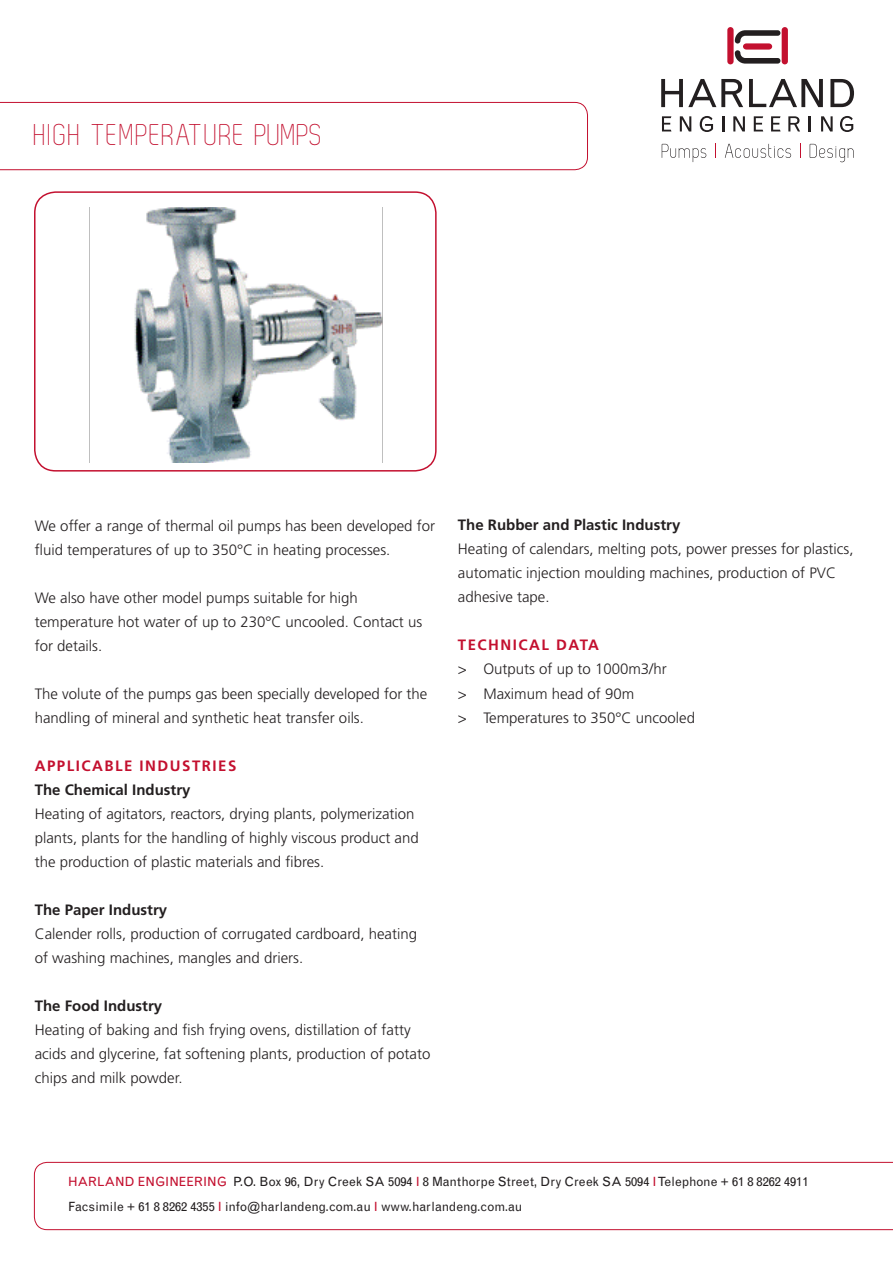
<style>
.page{position:relative;width:893px;height:1263px;background:#fff}
.page>*{position:absolute;margin:0;border:0;box-sizing:border-box;transform-origin:0 0}
.TOP_HEAD{font:300 30px "Zag";letter-spacing:.04em;color:#c3102f}
.body{font:300 15px/24px "Frutiger";color:#231f20}
.body-2{font:700 15px "Frutiger";color:#231f20}
.subhead{font:700 15px "Frutiger";letter-spacing:.1em;color:#c3102f}
.t1{font:12.75px "Grotesque";color:#231f20}
.s1{color:#c3102f}
</style>
<div class="page">
<div style="left:782px;top:27px;width:6px;height:37px;background:#c3102f;border-radius:3px"></div>
<div style="left:743px;top:43px;width:29px;height:7px;background:#c3102f;border-radius:3px"></div>
<div style="left:727px;top:27px;width:7px;height:37px;background:#c3102f;border-radius:3px"></div>
<svg style="left:735px;top:30px;width:45px;height:14px"></svg>
<svg style="left:735px;top:50px;width:45px;height:14px"></svg>
<svg style="left:661px;top:79px;width:193px;height:28px"></svg>
<svg style="left:662px;top:116px;width:9px;height:15px"></svg>
<svg style="left:680px;top:116px;width:11px;height:15px"></svg>
<svg style="left:700px;top:116px;width:13px;height:16px"></svg>
<svg style="left:722px;top:116px;width:2px;height:15px"></svg>
<svg style="left:733px;top:116px;width:12px;height:15px"></svg>
<svg style="left:754px;top:116px;width:9px;height:15px"></svg>
<svg style="left:771px;top:116px;width:10px;height:15px"></svg>
<svg style="left:788px;top:116px;width:12px;height:15px"></svg>
<svg style="left:808px;top:116px;width:2px;height:15px"></svg>
<svg style="left:821px;top:116px;width:12px;height:15px"></svg>
<svg style="left:840px;top:116px;width:13px;height:16px"></svg>
<svg style="left:810px;top:144px;width:44px;height:18px"></svg>
<svg style="left:800px;top:144px;width:1px;height:14px"></svg>
<svg style="left:725px;top:143px;width:66px;height:15px"></svg>
<svg style="left:715px;top:144px;width:1px;height:14px"></svg>
<svg style="left:662px;top:144px;width:44px;height:18px"></svg>
<svg style="left:0;top:102px;width:588px;height:68px"></svg>
<svg style="left:34px;top:1162px;width:859px;height:68px"></svg>
<img style="left:89px;top:208px;width:294px;height:254px">
<div style="left:34px;top:191px;width:403px;height:281px;border:2px solid #c3102f;border-radius:21px"></div>
<p class="TOP_HEAD" style="left:34px;top:118px;width:290px">HIGH TEMPERATURE PUMPS</p>
<p class="body" style="left:35px;top:513px;width:402px">We offer a range of thermal oil pumps has been developed for fluid temperatures of up to 350°C in heating processes.</p>
<p class="body" style="left:35px;top:585px;width:389px">We also have other model pumps suitable for high temperature hot water of up to 230°C uncooled. Contact us for details.</p>
<p class="body" style="left:35px;top:681px;width:394px">The volute of the pumps gas been specially developed for the handling of mineral and synthetic heat transfer oils.</p>
<p class="subhead" style="left:35px;top:756px;width:203px">APPLICABLE INDUSTRIES</p>
<p class="body-2" style="left:35px;top:780px;width:157px">The Chemical Industry</p>
<p class="body" style="left:35px;top:801px;width:385px">Heating of agitators, reactors, drying plants, polymerization plants, plants for the handling of highly viscous product and the production of plastic materials and fibres.</p>
<p class="body-2" style="left:35px;top:900px;width:134px">The Paper Industry</p>
<p class="body" style="left:35px;top:921px;width:384px">Calender rolls, production of corrugated cardboard, heating of washing machines, mangles and driers.</p>
<p class="body-2" style="left:35px;top:996px;width:129px">The Food Industry</p>
<p class="body" style="left:35px;top:1017px;width:397px">Heating of baking and fish frying ovens, distillation of fatty acids and glycerine, fat softening plants, production of potato chips and milk powder.</p>
<p class="body-2" style="left:458px;top:516px;width:224px">The Rubber and Plastic Industry</p>
<p class="body" style="left:458px;top:537px;width:397px">Heating of calendars, melting pots, power presses for plastics, automatic injection moulding machines, production of PVC adhesive tape.</p>
<p class="subhead" style="left:458px;top:636px;width:143px">TECHNICAL DATA</p>
<p class="body" style="left:458px;top:657px;width:210px">&gt; Outputs of up to 1000m3/hr</p>
<p class="body" style="left:458px;top:681px;width:178px">&gt; Maximum head of 90m</p>
<p class="body" style="left:458px;top:705px;width:239px">&gt; Temperatures to 350°C uncooled</p>
<p class="t1" style="left:68px;top:1174px;width:742px"><span class="s1">HARLAND ENGINEERING</span> P.O. Box 96, Dry Creek SA 5094 <span class="s1">I</span> 8 Manthorpe Street, Dry Creek SA 5094 <span class="s1">I</span> Telephone + 61 8 8262 4911</p>
<p class="t1" style="left:68px;top:1199px;width:456px">Facsimile + 61 8 8262 4355 <span class="s1">I</span> info@harlandeng.com.au <span class="s1">I</span> www.harlandeng.com.au</p>
</div>
